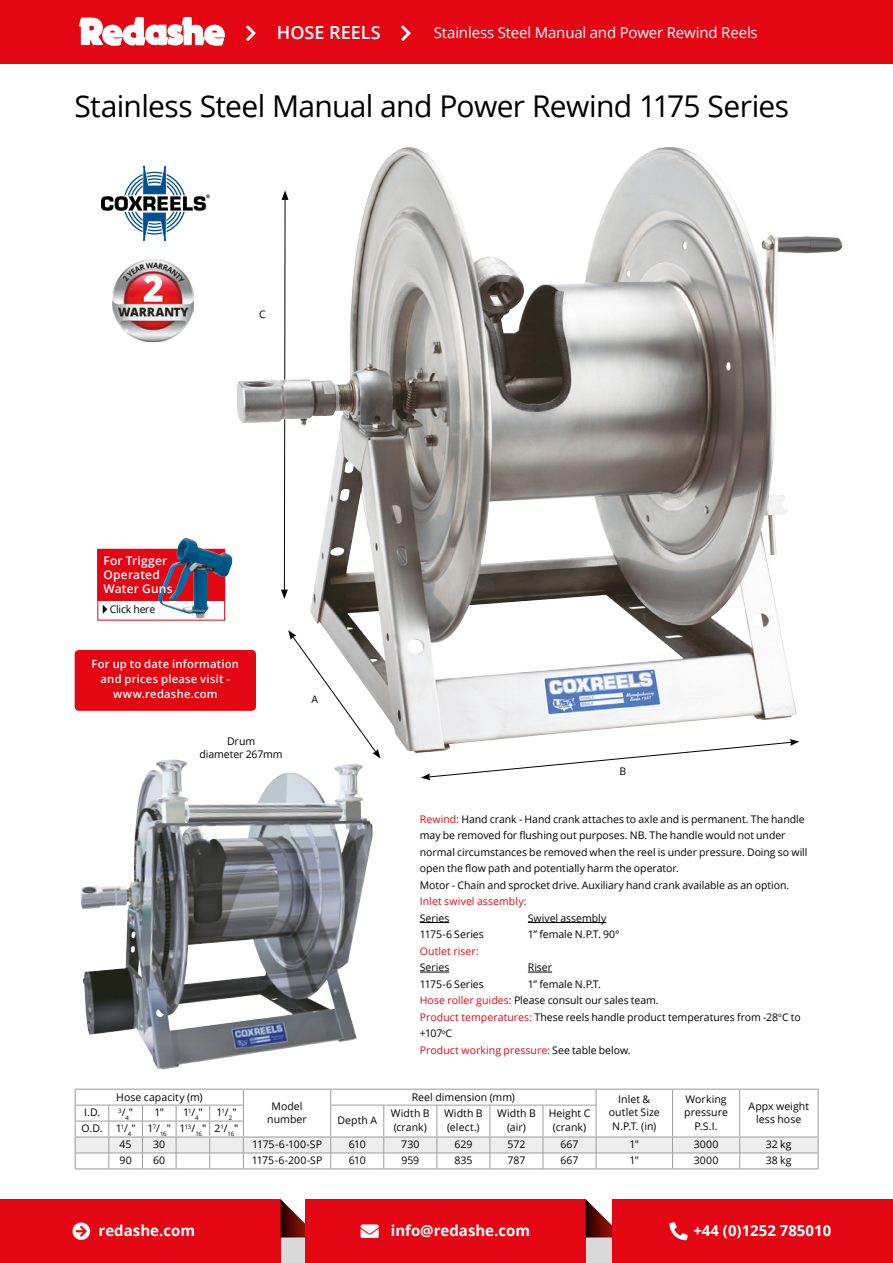
<style>
.page{position:relative;width:893px;height:1263px;background:#fff}
.page>*{position:absolute;margin:0;border:0;box-sizing:border-box;transform-origin:0 0}
.t1{font:30px "Open Sans";letter-spacing:-.025em;color:#000}
.t2{font:600 18px "Open Sans";color:#fff}
.t3{font:700 15px "Open Sans";color:#fff}
.t4{font:15px "Open Sans";letter-spacing:-.01em;color:#fff}
.t5{font:600 12px/14.2px "Open Sans";letter-spacing:.015em;color:#fff}
.t6{font:600 11.25px/15px "Open Sans";letter-spacing:.02em;color:#fff;text-align:center}
.t7{font:10.5px/13.5px "Open Sans";color:#000;text-align:center}
.t8{font:10.5px "Open Sans";letter-spacing:.01em;color:#e30613}
.t9{font:10.5px "Open Sans";letter-spacing:-.02em;color:#000}
.t10{font:10.5px "Open Sans";letter-spacing:-.025em;color:#000}
.t11{font:6.15px "Open Sans";letter-spacing:-.04em;color:#000}
.s1{font-family:"European Pi Three"}
.s2{color:#e30613}
.s3{font-size:10.5px}
</style>
<div class="page">
<div style="left:0;top:1237px;width:893px;height:26px;background:#dadada"></div>
<div style="left:0;top:0;width:893px;height:64px;background:#e30613"></div>
<svg style="left:79px;top:16px;width:146px;height:30px"></svg>
<div style="left:0;top:1199px;width:281px;height:64px;background:#e30613"></div>
<svg style="left:281px;top:1199px;width:24px;height:38px"></svg>
<div style="left:305px;top:1199px;width:281px;height:64px;background:#e30613"></div>
<svg style="left:586px;top:1199px;width:26px;height:38px"></svg>
<div style="left:612px;top:1199px;width:281px;height:64px;background:#e30613"></div>
<img style="left:80px;top:759px;width:292px;height:311px">
<svg style="left:420px;top:922px;width:29px;height:1px"></svg>
<hr style="left:528px;top:922px;width:78px;height:1px;background:#000">
<svg style="left:420px;top:972px;width:29px;height:1px"></svg>
<svg style="left:528px;top:972px;width:24px;height:1px"></svg>
<hr style="left:75px;top:1089px;width:34px;height:1px;background:#9d9d9c">
<hr style="left:109px;top:1089px;width:33px;height:1px;background:#9d9d9c">
<hr style="left:142px;top:1089px;width:34px;height:1px;background:#9d9d9c">
<hr style="left:176px;top:1089px;width:34px;height:1px;background:#9d9d9c">
<hr style="left:210px;top:1089px;width:33px;height:1px;background:#9d9d9c">
<hr style="left:243px;top:1089px;width:88px;height:1px;background:#9d9d9c">
<hr style="left:331px;top:1089px;width:53px;height:1px;background:#9d9d9c">
<hr style="left:384px;top:1089px;width:53px;height:1px;background:#9d9d9c">
<hr style="left:437px;top:1089px;width:53px;height:1px;background:#9d9d9c">
<hr style="left:490px;top:1089px;width:53px;height:1px;background:#9d9d9c">
<hr style="left:543px;top:1089px;width:53px;height:1px;background:#9d9d9c">
<hr style="left:596px;top:1089px;width:76px;height:1px;background:#9d9d9c">
<hr style="left:672px;top:1089px;width:68px;height:1px;background:#9d9d9c">
<hr style="left:740px;top:1089px;width:79px;height:1px;background:#9d9d9c">
<hr style="left:75px;top:1168px;width:34px;height:1px;background:#9d9d9c">
<hr style="left:109px;top:1168px;width:33px;height:1px;background:#9d9d9c">
<hr style="left:142px;top:1168px;width:34px;height:1px;background:#9d9d9c">
<hr style="left:176px;top:1168px;width:34px;height:1px;background:#9d9d9c">
<hr style="left:210px;top:1168px;width:33px;height:1px;background:#9d9d9c">
<hr style="left:243px;top:1168px;width:88px;height:1px;background:#9d9d9c">
<hr style="left:331px;top:1168px;width:53px;height:1px;background:#9d9d9c">
<hr style="left:384px;top:1168px;width:53px;height:1px;background:#9d9d9c">
<hr style="left:437px;top:1168px;width:53px;height:1px;background:#9d9d9c">
<hr style="left:490px;top:1168px;width:53px;height:1px;background:#9d9d9c">
<hr style="left:543px;top:1168px;width:53px;height:1px;background:#9d9d9c">
<hr style="left:596px;top:1168px;width:76px;height:1px;background:#9d9d9c">
<hr style="left:672px;top:1168px;width:68px;height:1px;background:#9d9d9c">
<hr style="left:740px;top:1168px;width:79px;height:1px;background:#9d9d9c">
<svg style="left:75px;top:1090px;width:744px;height:78px"></svg>
<svg style="left:101px;top:166px;width:109px;height:75px"></svg>
<svg style="left:421px;top:753px;width:263px;height:27px"></svg>
<img style="left:237px;top:147px;width:606px;height:606px">
<div style="left:75px;top:650px;width:181px;height:61px;background:#e30613;border-radius:4px"></div>
<img style="left:113px;top:260px;width:81px;height:81px">
<div style="left:97px;top:549px;width:128px;height:52px;background:#e30613"></div>
<div style="left:97px;top:549px;width:128px;height:71px;border:1px solid #e30613"></div>
<img style="left:158px;top:538px;width:74px;height:80px">
<h2 class="t2" style="left:277px;top:20px;width:105px">HOSE REELS</h2>
<h3 class="t4" style="left:434px;top:22px;width:326px">Stainless Steel Manual and Power Rewind Reels</h3>
<h1 class="t1" style="left:75px;top:85px;width:716px">Stainless Steel Manual and Power Rewind 1175 Series</h1>
<p class="t7" style="left:259px;top:307px;width:8px">C</p>
<p class="t5" style="left:103px;top:553px;width:71px">For Trigger<br>Operated<br>Water Guns</p>
<p class="t10" style="left:102px;top:602px;width:54px"><span class="s1">A</span> Click here</p>
<p class="t6" style="left:92px;top:656px;width:149px">For up to date information and prices please visit - www.redashe.com</p>
<p class="t7" style="left:199px;top:734px;width:85px">Drum<br>diameter 267mm</p>
<p class="t7" style="left:312px;top:692px;width:8px">A</p>
<p class="t7" style="left:619px;top:764px;width:8px">B</p>
<p class="t7" style="left:420px;top:810px;width:389px;line-height:16.5px;text-align:left"><span class="s2">Rewind:</span> Hand crank - Hand crank attaches to axle and is permanent. The handle may be removed for flushing out purposes. NB. The handle would not under normal circumstances be removed when the reel is under pressure. Doing so will open the flow path and potentially harm the operator.<br>Motor - Chain and sprocket drive. Auxiliary hand crank available as an option.</p>
<p class="t8" style="left:420px;top:894px;width:108px">Inlet swivel assembly:</p>
<p class="t7" style="left:420px;top:911px;width:31px">Series</p>
<p class="t7" style="left:528px;top:911px;width:80px">Swivel assembly</p>
<p class="t7" style="left:420px;top:927px;width:66px">1175-6 Series</p>
<p class="t7" style="left:528px;top:927px;width:93px">1” female N.P.T. 90°</p>
<p class="t8" style="left:420px;top:944px;width:61px">Outlet riser:</p>
<p class="t7" style="left:420px;top:960px;width:31px">Series</p>
<p class="t7" style="left:528px;top:960px;width:26px">Riser</p>
<p class="t7" style="left:420px;top:977px;width:66px">1175-6 Series</p>
<p class="t7" style="left:420px;top:975px;width:383px;line-height:16.5px;text-align:left;text-indent:108px">1” female N.P.T.<br><span class="s2">Hose roller guides:</span> Please consult our sales team.<br><span class="s2">Product temperatures:</span> These reels handle product temperatures from -28<sup>o</sup>C to +107<sup>o</sup>C<br><span class="s2">Product working pressure:</span> See table below.</p>
<p class="t7" style="left:412px;top:1090px;width:105px">Reel dimension (mm)</p>
<p class="t7" style="left:609px;top:1092px;width:52px">Inlet &amp; outlet Size<br>N.P.T. (in)</p>
<p class="t7" style="left:684px;top:1092px;width:45px">Working pressure<br>P.S.I.</p>
<p class="t7" style="left:748px;top:1099px;width:62px">Appx weight less hose</p>
<p class="t7" style="left:116px;top:1090px;width:88px">Hose capacity (m)</p>
<p class="t7" style="left:267px;top:1099px;width:41px">Model number</p>
<p class="t7" style="left:84px;top:1105px;width:18px">I.D.</p>
<p class="t11" style="left:118px;top:1110px;width:16px">3<span class="s3">/</span>4<span class="s3">"</span></p>
<p class="t7" style="left:154px;top:1105px;width:11px">1"</p>
<p class="t7" style="left:183px;top:1105px;width:21px">1<sup>1</sup>/<sub>4</sub>"</p>
<p class="t7" style="left:216px;top:1105px;width:22px">1<sup>1</sup>/<sub>2</sub>"</p>
<p class="t7" style="left:337px;top:1113px;width:41px">Depth A</p>
<p class="t7" style="left:391px;top:1106px;width:40px;text-align:left">Width B (crank)</p>
<p class="t7" style="left:444px;top:1106px;width:40px;text-align:left">Width B (elect.)</p>
<p class="t7" style="left:497px;top:1106px;width:40px">Width B (air)</p>
<p class="t7" style="left:549px;top:1106px;width:43px">Height C</p>
<p class="t7" style="left:82px;top:1121px;width:42px">O.D. 1</p>
<p class="t7" style="left:553px;top:1120px;width:35px">(crank)</p>
<p class="t11" style="left:121px;top:1129px;width:119px">1<sup>/</sup>4<sup>"</sup> <sup>1</sup>7<sup>/</sup>16<sup>"</sup> <sup>1</sup>13<sup>/</sup>16<sup>"</sup> <sup>2</sup>1<sup>/</sup>16<sup>"</sup></p>
<p class="t7" style="left:120px;top:1137px;width:13px">45</p>
<p class="t7" style="left:153px;top:1137px;width:14px">30</p>
<p class="t9" style="left:252px;top:1137px;width:71px">1175-6-100-SP</p>
<p class="t7" style="left:349px;top:1137px;width:18px">610</p>
<p class="t7" style="left:401px;top:1137px;width:20px">730</p>
<p class="t7" style="left:454px;top:1137px;width:19px">629</p>
<p class="t7" style="left:507px;top:1137px;width:19px">572</p>
<p class="t7" style="left:561px;top:1137px;width:19px">667</p>
<p class="t7" style="left:629px;top:1137px;width:11px">1"</p>
<p class="t7" style="left:694px;top:1137px;width:26px">3000</p>
<p class="t7" style="left:766px;top:1137px;width:27px">32 kg</p>
<p class="t7" style="left:120px;top:1153px;width:14px">90</p>
<p class="t7" style="left:153px;top:1153px;width:14px">60</p>
<p class="t7" style="left:252px;top:1153px;width:72px">1175-6-200-SP</p>
<p class="t7" style="left:349px;top:1153px;width:18px">610</p>
<p class="t7" style="left:401px;top:1153px;width:19px">959</p>
<p class="t7" style="left:454px;top:1153px;width:20px">835</p>
<p class="t7" style="left:507px;top:1153px;width:19px">787</p>
<p class="t7" style="left:560px;top:1153px;width:19px">667</p>
<p class="t7" style="left:629px;top:1153px;width:11px">1"</p>
<p class="t7" style="left:694px;top:1153px;width:26px">3000</p>
<p class="t7" style="left:766px;top:1153px;width:27px">38 kg</p>
<h3 class="t3" style="left:73px;top:1220px;width:124px">□●▼ redashe.com</h3>
<h3 class="t3" style="left:361px;top:1220px;width:171px">■❖●□ info@redashe.com</h3>
<h3 class="t3" style="left:693px;top:1220px;width:139px">+44 (0)1252 785010</h3>
</div>
